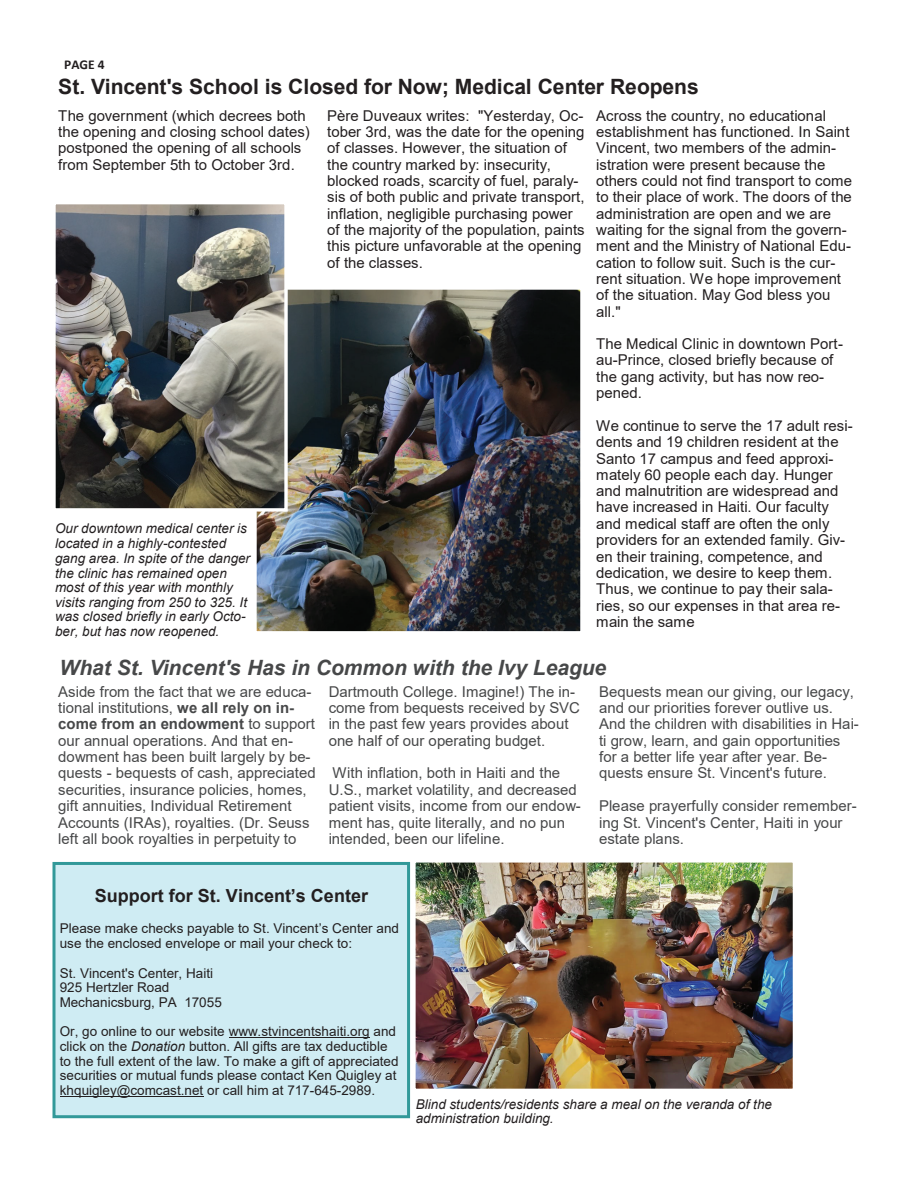
<style>
.page{position:relative;width:918px;height:1188px;background:#fff}
.page>*{position:absolute;margin:0;border:0;box-sizing:border-box;transform-origin:0 0}
.t1{font:700 21.15px "Arial";letter-spacing:-.005em;color:#231f20}
.t2{font:italic 700 21px "Arial";color:#474849}
.t3{font:700 18px "Arial";color:#231f20}
.t4{font:15px/16.4px "Arial";color:#231f20}
.t5{font:15px/16.4px "Arial";color:#474849}
.t6{font:13.5px/14.7px "Arial";letter-spacing:.005em;color:#231f20}
.t7{font:italic 13.5px/14.7px "Arial";letter-spacing:.005em;color:#231f20}
.t8{font:700 13.5px "Calibri";color:#231f20}
.s1{font-weight:700}
.s2{font-style:italic}
</style>
<div class="page">
<div style="left:54px;top:863px;width:355px;height:254px;background:#ccebf3"></div>
<div style="left:52px;top:862px;width:358px;height:256px;border:3px solid #329999"></div>
<hr style="left:229px;top:1038px;width:141px;height:1px;background:#231f20">
<hr style="left:60px;top:1096px;width:143px;height:1px;background:#231f20">
<img style="left:258px;top:291px;width:321px;height:339px">
<div style="left:250px;top:283px;width:337px;height:355px;border:7px solid #fff"></div>
<img style="left:56px;top:205px;width:228px;height:303px">
<div style="left:52px;top:201px;width:236px;height:311px;border:3px solid #fff"></div>
<img style="left:416px;top:863px;width:376px;height:225px">
<div style="left:412px;top:859px;width:384px;height:233px;border:3px solid #fff"></div>
<p class="t8" style="left:64px;top:55px;width:42px">PAGE 4</p>
<h1 class="t1" style="left:58px;top:72px;width:642px">St. Vincent's School is Closed for Now; Medical Center Reopens</h1>
<p class="t4" style="left:58px;top:107px;width:253px">The government (which decrees both the opening and closing school dates) postponed the opening of all schools from September 5th to October 3rd.</p>
<p class="t4" style="left:327px;top:107px;width:259px">Père Duveaux writes: "Yesterday, Oc&shy;tober 3rd, was the date for the opening of classes. However, the situation of the country marked by: insecurity, blocked roads, scarcity of fuel, paraly&shy;sis of both public and private transport, inflation, negligible purchasing power of the majority of the population, paints this picture unfavorable at the opening of the classes.</p>
<p class="t4" style="left:596px;top:107px;width:257px">Across the country, no educational establishment has functioned. In Saint Vincent, two members of the admin&shy;istration were present because the others could not find transport to come to their place of work. The doors of the administration are open and we are waiting for the signal from the govern&shy;ment and the Ministry of National Edu&shy;cation to follow suit. Such is the cur&shy;rent situation. We hope improvement of the situation. May God bless you all."</p>
<p class="t4" style="left:596px;top:336px;width:248px">The Medical Clinic in downtown Port&shy;au-Prince, closed briefly because of the gang activity, but has now reo&shy;pened.</p>
<p class="t4" style="left:596px;top:417px;width:258px">We continue to serve the 17 adult resi&shy;dents and 19 children resident at the Santo 17 campus and feed approxi&shy;mately 60 people each day. Hunger and malnutrition are widespread and have increased in Haiti. Our faculty and medical staff are often the only providers for an extended family. Giv&shy;en their training, competence, and dedication, we desire to keep them.<br>Thus, we continue to pay their sala&shy;ries, so our expenses in that area re&shy;main the same</p>
<p class="t7" style="left:55px;top:522px;width:197px">Our downtown medical center is located in a highly-contested gang area. In spite of the danger the clinic has remained open most of this year with monthly visits ranging from 250 to 325. It was closed briefly in early Octo&shy;ber, but has now reopened.</p>
<h2 class="t2" style="left:60px;top:654px;width:548px">What St. Vincent's Has in Common with the Ivy League</h2>
<p class="t5" style="left:58px;top:683px;width:259px">Aside from the fact that we are educa&shy;tional institutions, <span class="s1">we all rely on in&shy;come from an endowment</span> to support our annual operations. And that en&shy;dowment has been built largely by be&shy;quests - bequests of cash, appreciated securities, insurance policies, homes, gift annuities, Individual Retirement Accounts (IRAs), royalties. (Dr. Seuss left all book royalties in perpetuity to</p>
<p class="t5" style="left:329px;top:683px;width:253px">Dartmouth College. Imagine!) The in&shy;come from bequests received by SVC in the past few years provides about one half of our operating budget.</p>
<p class="t5" style="left:329px;top:765px;width:254px">With inflation, both in Haiti and the U.S., market volatility, and decreased patient visits, income from our endow&shy;ment has, quite literally, and no pun intended, been our lifeline.</p>
<p class="t5" style="left:599px;top:683px;width:261px">Bequests mean our giving, our legacy, and our priorities forever outlive us.<br>And the children with disabilities in Hai&shy;ti grow, learn, and gain opportunities for a better life year after year. Be&shy;quests ensure St. Vincent's future.</p>
<p class="t5" style="left:599px;top:798px;width:259px">Please prayerfully consider remember&shy;ing St. Vincent's Center, Haiti in your estate plans.</p>
<p class="t3" style="left:95px;top:883px;width:275px">Support for St. Vincent’s Center</p>
<p class="t6" style="left:60px;top:921px;width:341px">Please make checks payable to St. Vincent’s Center and use the enclosed envelope or mail your check to:</p>
<p class="t6" style="left:60px;top:965px;width:164px">St. Vincent's Center, Haiti<br>925 Hertzler Road<br>Mechanicsburg, PA 17055</p>
<p class="t6" style="left:60px;top:1024px;width:340px">Or, go online to our website www.stvincentshaiti.org and click on the <span class="s2">Donation</span> button. All gifts are tax deductible to the full extent of the law. To make a gift of appreciated securities or mutual funds please contact Ken Quigley at khquigley@comcast.net or call him at 717-645-2989.</p>
<p class="t7" style="left:416px;top:1097px;width:358px">Blind students/residents share a meal on the veranda of the administration building.</p>
</div>
